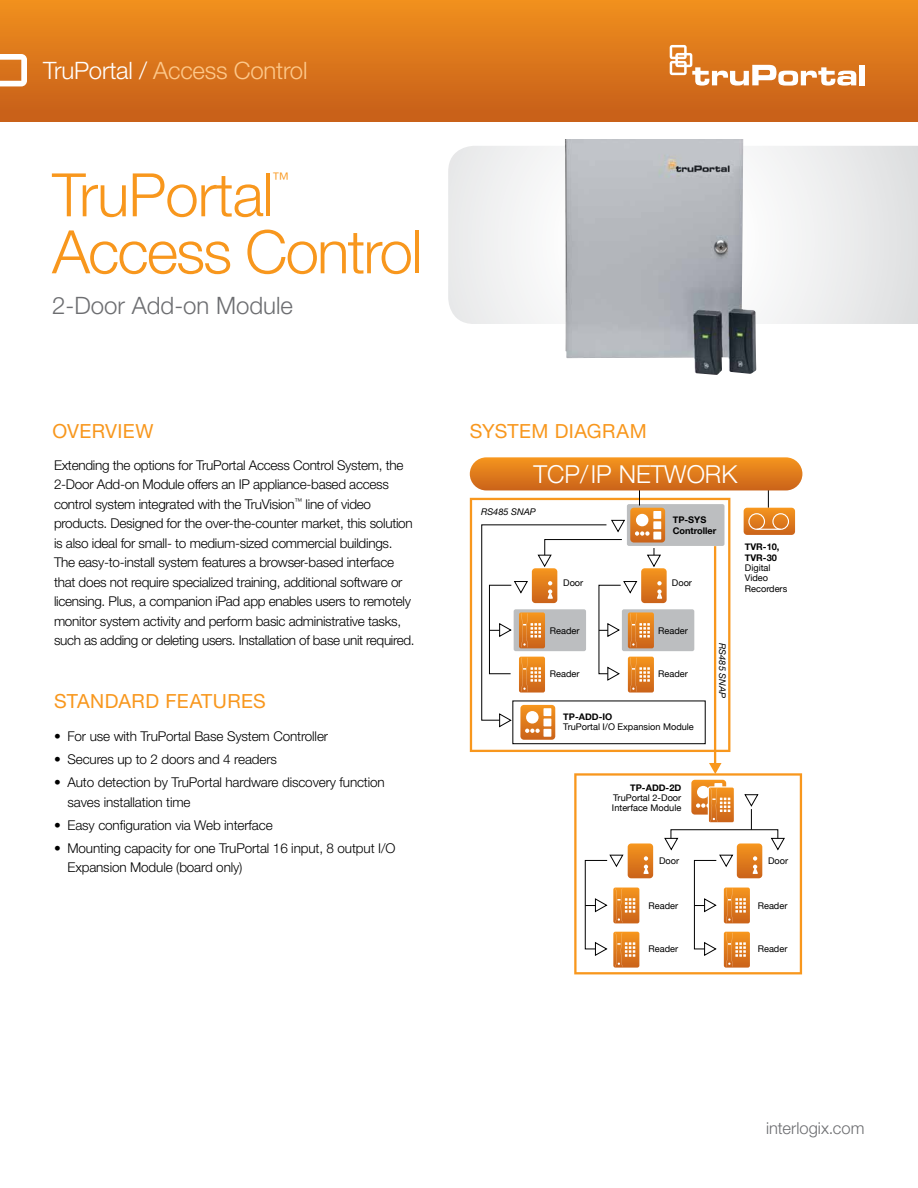
<style>
.page{position:relative;width:918px;height:1188px;background:#fff}
.page>*{position:absolute;margin:0;border:0;box-sizing:border-box;transform-origin:0 0}
.t1{font:300 60px "Helvetica Neue LT Pro";letter-spacing:-.03em;color:#f8971d}
.t2{font:300 24.6px "Helvetica Neue";color:#fff}
.t3{font:300 24px "Helvetica Neue LT Pro";letter-spacing:-.01em;color:#fdc88a}
.t4{font:300 24px "Helvetica Neue LT Pro";color:#6d6e71}
.t5{font:19.5px "Helvetica Neue LT Pro";letter-spacing:.02em;color:#f8971d}
.t6{font:300 17.55px "Helvetica Neue LT Pro";color:#f8971d}
.t7{font:300 16.5px "Helvetica Neue LT Std";color:#6d6e71}
.t8{font:300 13.5px/19.5px "Helvetica Neue LT Pro";letter-spacing:-.02em;color:#000}
.t9{font:9.15px/10.4px "Helvetica Neue";color:#000}
.t10{font:700 9.15px/10.4px "Helvetica Neue";color:#000}
.t11{font:italic 9.15px "Helvetica Neue";color:#000}
.s1{color:#fff}
</style>
<div class="page">
<div style="left:0;top:0;width:918px;height:122px;background:linear-gradient(to bottom,#f1901d,#c65e19)"></div>
<svg style="left:0;top:54px;width:27px;height:32px"></svg>
<svg style="left:448px;top:146px;width:470px;height:178px"></svg>
<img style="left:565px;top:139px;width:191px;height:236px">
<svg style="left:670px;top:45px;width:186px;height:41px"></svg>
<div style="left:859px;top:65px;width:6px;height:20px;background:#fff"></div>
<svg style="left:470px;top:498px;width:260px;height:254px"></svg>
<div style="left:513px;top:701px;width:192px;height:43px;background:#fff"></div>
<div style="left:513px;top:701px;width:193px;height:43px;border:1px solid #000"></div>
<div style="left:622px;top:609px;width:72px;height:42px;background:#bcbec0;border-radius:2px"></div>
<div style="left:627px;top:504px;width:98px;height:42px;background:#bcbec0;border-radius:2px"></div>
<svg style="left:470px;top:457px;width:332px;height:33px;background:#e4821f"></svg>
<svg style="left:709px;top:763px;width:13px;height:10px"></svg>
<hr style="left:714px;top:546px;width:2px;height:219px;background:#f8971d">
<svg style="left:744px;top:483px;width:51px;height:52px"></svg>
<svg style="left:574px;top:773px;width:228px;height:201px"></svg>
<svg style="left:585px;top:843px;width:68px;height:125px"></svg>
<svg style="left:664px;top:780px;width:121px;height:188px"></svg>
<svg style="left:481px;top:481px;width:186px;height:259px"></svg>
<h3 class="t3" style="left:43px;top:56px;width:266px"><span class="s1">TruPortal /</span> Access Control</h3>
<h1 class="t1" style="left:52px;top:158px;width:223px">TruPortal</h1>
<p class="t6" style="left:272px;top:168px;width:19px">™</p>
<h1 class="t1" style="left:52px;top:215px;width:372px">Access Control</h1>
<h3 class="t4" style="left:52px;top:291px;width:242px">2-Door Add-on Module</h3>
<h3 class="t5" style="left:52px;top:419px;width:103px">OVERVIEW</h3>
<h3 class="t5" style="left:470px;top:419px;width:178px">SYSTEM DIAGRAM</h3>
<p class="t8" style="left:54px;top:455px;width:362px">Extending the options for TruPortal Access Control System, the 2-Door Add-on Module offers an IP appliance-based access control system integrated with the TruVision<sup>™</sup> line of video products. Designed for the over-the-counter market, this solution is also ideal for small- to medium-sized commercial buildings.<br>The easy-to-install system features a browser-based interface that does not require specialized training, additional software or licensing. Plus, a companion iPad app enables users to remotely monitor system activity and perform basic administrative tasks, such as adding or deleting users. Installation of base unit required.</p>
<h3 class="t5" style="left:54px;top:689px;width:212px">STANDARD FEATURES</h3>
<p class="t8" style="left:54px;top:727px;width:276px">• For use with TruPortal Base System Controller</p>
<p class="t8" style="left:54px;top:750px;width:225px">• Secures up to 2 doors and 4 readers</p>
<p class="t8" style="left:68px;top:773px;width:319px;text-indent:-14px">• Auto detection by TruPortal hardware discovery function saves installation time</p>
<p class="t8" style="left:54px;top:815px;width:220px">• Easy configuration via Web interface</p>
<p class="t8" style="left:68px;top:838px;width:329px;text-indent:-14px">• Mounting capacity for one TruPortal 16 input, 8 output I/O<br>Expansion Module (board only)</p>
<h2 class="t2" style="left:534px;top:459px;width:205px">TCP/IP NETWORK</h2>
<p class="t11" style="left:481px;top:507px;width:56px">RS485 SNAP</p>
<p class="t10" style="left:673px;top:515px;width:45px">TP-SYS<br>Controller</p>
<p class="t9" style="left:563px;top:578px;width:22px">Door</p>
<p class="t9" style="left:550px;top:625px;width:31px">Reader</p>
<p class="t9" style="left:550px;top:668px;width:31px">Reader</p>
<p class="t9" style="left:672px;top:578px;width:22px">Door</p>
<p class="t9" style="left:658px;top:625px;width:31px">Reader</p>
<p class="t9" style="left:658px;top:668px;width:31px">Reader</p>
<p class="t10" style="left:563px;top:711px;width:51px">TP-ADD-IO</p>
<p class="t9" style="left:563px;top:722px;width:132px">TruPortal I/O Expansion Module</p>
<p class="t11" style="left:728px;top:643px;width:56px;rotate:90deg">RS485 SNAP</p>
<p class="t10" style="left:745px;top:542px;width:36px">TVR-10,<br>TVR-30</p>
<p class="t9" style="left:745px;top:562px;width:44px">Digital<br>Video<br>Recorders</p>
<p class="t10" style="left:630px;top:782px;width:53px">TP-ADD-2D</p>
<p class="t9" style="left:612px;top:793px;width:71px">TruPortal 2-Door<br>Interface Module</p>
<p class="t9" style="left:659px;top:855px;width:22px">Door</p>
<p class="t9" style="left:649px;top:900px;width:31px">Reader</p>
<p class="t9" style="left:649px;top:943px;width:31px">Reader</p>
<p class="t9" style="left:768px;top:855px;width:22px">Door</p>
<p class="t9" style="left:758px;top:900px;width:31px">Reader</p>
<p class="t9" style="left:758px;top:943px;width:31px">Reader</p>
<p class="t7" style="left:766px;top:1118px;width:100px">interlogix.com</p>
</div>
